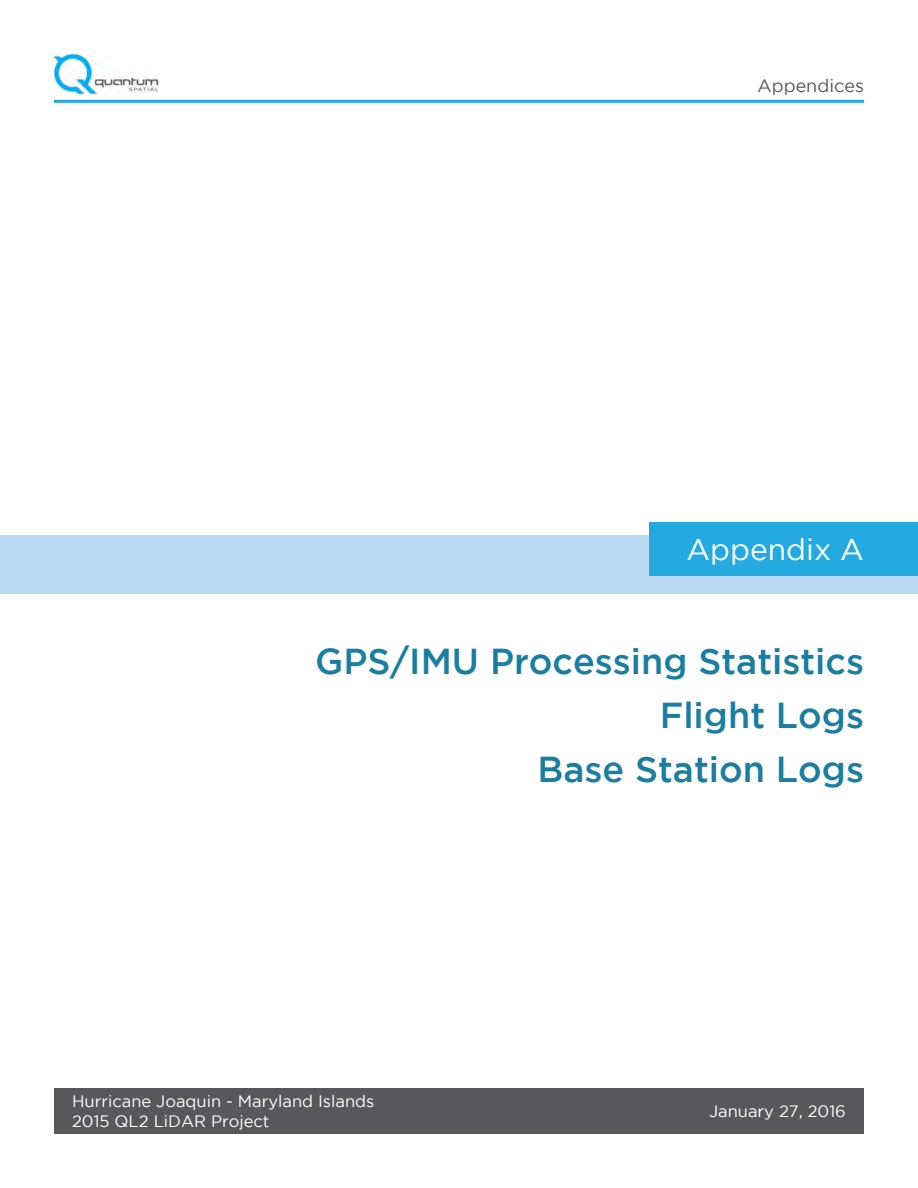
<style>
.page{position:relative;width:918px;height:1188px;background:#fff}
.page>*{position:absolute;margin:0;border:0;box-sizing:border-box;transform-origin:0 0}
.Subheader_lv_1{font:500 36px "Gotham";color:#1a7ea1}
.Header_lv_1{font:30px "Gotham";color:#fff}
.t1{font:18px "Gotham";color:#58585a}
.t2{font:16.5px/19.8px "Gotham";color:#fff}
</style>
<div class="page">
<div style="left:54px;top:1088px;width:810px;height:46px;background:#58585a"></div>
<img style="left:54px;top:54px;width:106px;height:40px">
<hr style="left:54px;top:100px;width:810px;height:3px;background:#24aae1">
<div style="left:0;top:536px;width:918px;height:58px;background:#b9d8f2"></div>
<div style="left:650px;top:522px;width:268px;height:54px;background:#24aae1"></div>
<p class="t1" style="left:758px;top:76px;width:108px">Appendices</p>
<p class="Header_lv_1" style="left:686px;top:533px;width:179px">Appendix A</p>
<p class="Subheader_lv_1" style="left:315px;top:641px;width:550px">GPS/IMU Processing Statistics</p>
<p class="Subheader_lv_1" style="left:660px;top:695px;width:206px">Flight Logs</p>
<p class="Subheader_lv_1" style="left:538px;top:749px;width:328px">Base Station Logs</p>
<p class="t2" style="left:72px;top:1091px;width:304px">Hurricane Joaquin - Maryland Islands<br>2015 QL2 LiDAR Project</p>
<p class="t2" style="left:709px;top:1101px;width:138px">January 27, 2016</p>
</div>
